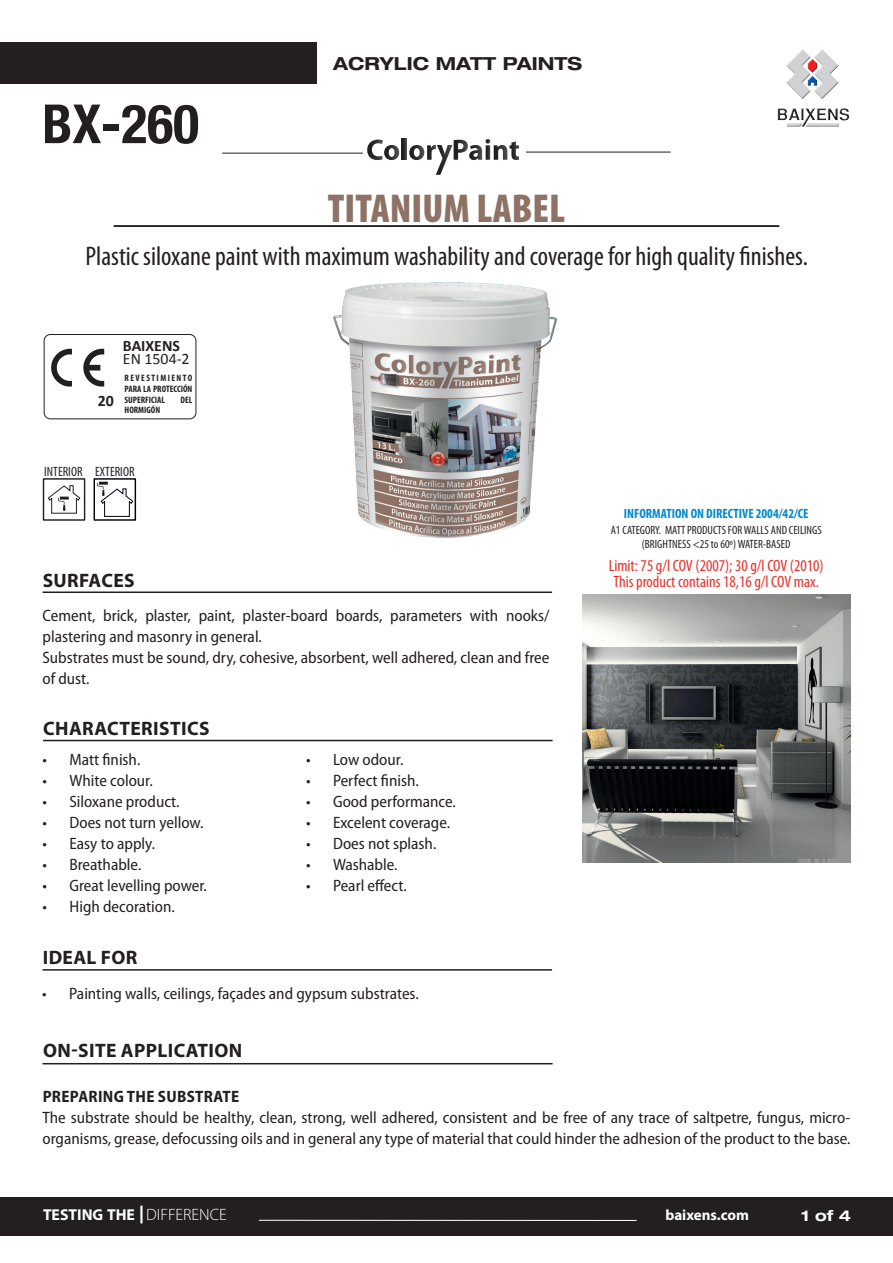
<style>
.page{position:relative;width:893px;height:1263px;background:#fff}
.page>*{position:absolute;margin:0;border:0;box-sizing:border-box;transform-origin:0 0}
.t1{font:700 condensed 54px "Helvetica Neue LT Com";color:#231f20}
.t2{font:900 condensed 40.5px "Myriad Pro";color:#8e7265}
.t3{font:condensed 27px "Myriad Pro";color:#231f20}
.t4{font:700 19.5px "Myriad Pro";letter-spacing:.02em;color:#231f20}
.t5{font:700 expanded 18px "Helvetica Neue";color:#231f20}
.t6{font:semi-condensed 16.5px/21px "Myriad Pro";color:#231f20}
.t7{font:condensed 16.5px/16.5px "Myriad Pro";color:#ea2f29}
.t8{font:700 semi-condensed 16.5px "Myriad Pro";letter-spacing:.02em;color:#231f20}
.t9{font:700 15.9px "Calibri";color:#231f20}
.t10{font:15.9px "Calibri";color:#231f20}
.t11{font:700 15.75px "Myriad Pro";color:#fff}
.t12{font:700 15px "Myriad Pro";color:#fff}
.t13{font:700 expanded 15px "Helvetica Neue";color:#fff}
.t14{font:700 condensed 13.5px "Myriad Pro";color:#0088ce}
.t15{font:condensed 13.5px "Myriad Pro";color:#231f20}
.t16{font:condensed 12px/13.5px "Myriad Pro";color:#231f20;text-align:center}
.t17{font:700 condensed 9.3px/10.6px "Myriad Pro";color:#231f20;text-align:justify}
.s1{font-weight:300;font-size:16.5px}
</style>
<div class="page">
<img style="left:777px;top:49px;width:72px;height:78px">
<div style="left:0;top:43px;width:316px;height:41px;background:#231f20"></div>
<hr style="left:114px;top:225px;width:665px;height:2px;background:#231f20">
<hr style="left:526px;top:152px;width:145px;height:1px;background:#231f20">
<hr style="left:222px;top:153px;width:141px;height:1px;background:#231f20">
<svg style="left:367px;top:140px;width:32px;height:20px"></svg>
<svg style="left:402px;top:139px;width:4px;height:21px"></svg>
<svg style="left:409px;top:139px;width:110px;height:36px"></svg>
<div style="left:0;top:1196px;width:893px;height:39px;background:#231f20"></div>
<hr style="left:43px;top:591px;width:509px;height:2px;background:#231f20">
<hr style="left:43px;top:740px;width:510px;height:1px;background:#231f20">
<hr style="left:43px;top:1063px;width:510px;height:1px;background:#231f20">
<hr style="left:140px;top:1205px;width:3px;height:18px;background:#fff">
<hr style="left:259px;top:1220px;width:378px;height:1px;background:#fff">
<hr style="left:43px;top:969px;width:509px;height:2px;background:#231f20">
<div style="left:94px;top:478px;width:42px;height:43px;border:1px solid #000008"></div>
<svg style="left:97px;top:482px;width:37px;height:35px"></svg>
<div style="left:43px;top:478px;width:42px;height:43px;border:1px solid #231f20"></div>
<svg style="left:47px;top:485px;width:34px;height:29px"></svg>
<img style="left:333px;top:282px;width:224px;height:255px">
<img style="left:583px;top:594px;width:267px;height:269px">
<div style="left:44px;top:334px;width:152px;height:85px;border:1px solid #231f20;border-radius:6px"></div>
<svg style="left:83px;top:349px;width:21px;height:38px"></svg>
<svg style="left:51px;top:349px;width:21px;height:37px"></svg>
<h1 class="t1" style="left:42px;top:92px;width:158px">BX-260</h1>
<p class="t5" style="left:333px;top:52px;width:250px">ACRYLIC MATT PAINTS</p>
<h2 class="t2" style="left:328px;top:186px;width:239px">TITANIUM LABEL</h2>
<h3 class="t3" style="left:85px;top:239px;width:724px">Plastic siloxane paint with maximum washability and coverage for high quality finishes.</h3>
<p class="t9" style="left:98px;top:390px;width:18px">20</p>
<p class="t9" style="left:123px;top:336px;width:59px">BAIXENS</p>
<p class="t10" style="left:123px;top:349px;width:68px">EN 1504-2</p>
<p class="t17" style="left:125px;top:372px;width:69px">REVESTIMIENTO PARA LA PROTECCIÓN SUPERFICIAL</p>
<p class="t17" style="left:181px;top:394px;width:13px">DEL</p>
<p class="t17" style="left:125px;top:405px;width:37px">HORMIGÓN</p>
<p class="t15" style="left:44px;top:463px;width:92px">INTERIOR EXTERIOR</p>
<p class="t4" style="left:43px;top:568px;width:93px">SURFACES</p>
<p class="t6" style="left:43px;top:605px;width:508px">Cement, brick, plaster, paint, plaster-board boards, parameters with nooks/ plastering and masonry in general.<br>Substrates must be sound, dry, cohesive, absorbent, well adhered, clean and free of dust.</p>
<p class="t4" style="left:43px;top:715px;width:168px">CHARACTERISTICS</p>
<p class="t6" style="left:43px;top:750px;width:99px">• Matt finish.</p>
<p class="t6" style="left:43px;top:771px;width:112px">• White colour.</p>
<p class="t6" style="left:43px;top:792px;width:139px">• Siloxane product.</p>
<p class="t6" style="left:43px;top:813px;width:163px">• Does not turn yellow.</p>
<p class="t6" style="left:43px;top:834px;width:114px">• Easy to apply.</p>
<p class="t6" style="left:43px;top:855px;width:100px">• Breathable.</p>
<p class="t6" style="left:43px;top:876px;width:166px">• Great levelling power.</p>
<p class="t6" style="left:43px;top:897px;width:134px">• High decoration.</p>
<p class="t4" style="left:43px;top:945px;width:96px">IDEAL FOR</p>
<p class="t6" style="left:306px;top:750px;width:99px">• Low odour.</p>
<p class="t6" style="left:306px;top:771px;width:114px">• Perfect finish.</p>
<p class="t6" style="left:306px;top:792px;width:151px">• Good performance.</p>
<p class="t6" style="left:306px;top:813px;width:146px">• Excelent coverage.</p>
<p class="t6" style="left:306px;top:834px;width:132px">• Does not splash.</p>
<p class="t6" style="left:306px;top:855px;width:93px">• Washable.</p>
<p class="t6" style="left:306px;top:876px;width:102px">• Pearl effect.</p>
<p class="t6" style="left:42px;top:984px;width:378px">• Painting walls, ceilings, façades and gypsum substrates.</p>
<p class="t4" style="left:43px;top:1037px;width:201px">ON-SITE APPLICATION</p>
<p class="t14" style="left:624px;top:505px;width:186px">INFORMATION ON DIRECTIVE 2004/42/CE</p>
<p class="t16" style="left:611px;top:523px;width:212px">A1 CATEGORY. MATT PRODUCTS FOR WALLS AND CEILINGS (BRIGHTNESS &lt;25 to 60º) WATER-BASED</p>
<p class="t7" style="left:609px;top:557px;width:217px">Limit: 75 g/l COV (2007); 30 g/l COV (2010)<br>This product contains 18,16 g/l COV max.</p>
<p class="t8" style="left:43px;top:1087px;width:198px">PREPARING THE SUBSTRATE</p>
<p class="t6" style="left:43px;top:1107px;width:809px">The substrate should be healthy, clean, strong, well adhered, consistent and be free of any trace of saltpetre, fungus, micro&shy;organisms, grease, defocussing oils and in general any type of material that could hinder the adhesion of the product to the base.</p>
<p class="t11" style="left:43px;top:1204px;width:185px">TESTING THE <span class="s1">DIFFERENCE</span></p>
<p class="t12" style="left:665px;top:1205px;width:85px">baixens.com</p>
<p class="t13" style="left:801px;top:1206px;width:51px">1 of 4</p>
</div>
